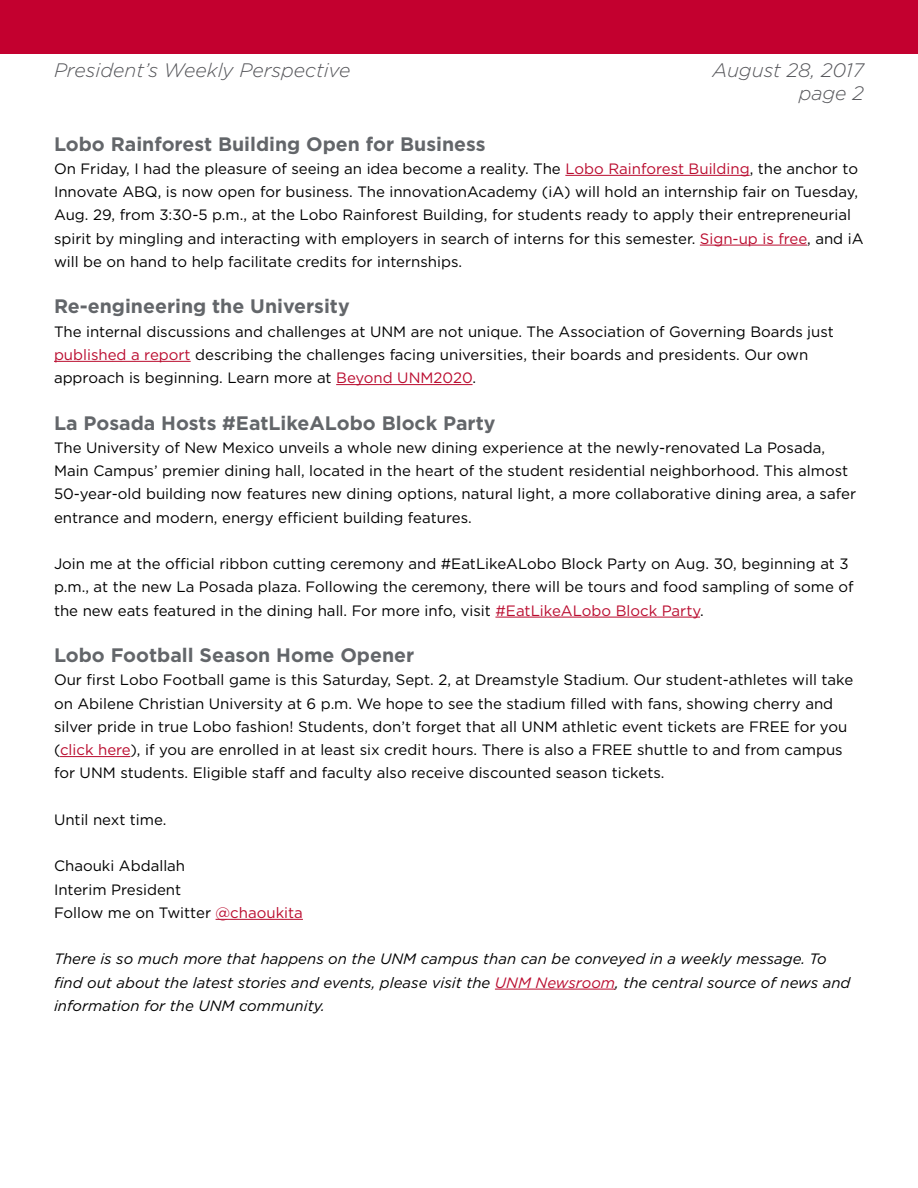
<style>
.page{position:relative;width:918px;height:1188px;background:#fff}
.page>*{position:absolute;margin:0;border:0;box-sizing:border-box;transform-origin:0 0}
.t1{font:700 19.5px "Gotham";color:#63666a}
.t2{font:italic 300 19.5px/23.4px "Gotham";color:#55565a;text-align:right}
.t3{font:15px/23.2px "Gotham";color:#000}
.t4{font:italic 15px/23.2px "Gotham";color:#000}
.s1{color:#ba0c2f}
</style>
<div class="page">
<hr style="left:565px;top:175px;width:185px;height:1px;background:#ba0c2f">
<hr style="left:700px;top:245px;width:107px;height:1px;background:#ba0c2f">
<hr style="left:54px;top:361px;width:137px;height:1px;background:#ba0c2f">
<hr style="left:336px;top:384px;width:137px;height:1px;background:#ba0c2f">
<hr style="left:495px;top:617px;width:205px;height:1px;background:#ba0c2f">
<hr style="left:60px;top:756px;width:70px;height:1px;background:#ba0c2f">
<hr style="left:216px;top:919px;width:87px;height:1px;background:#ba0c2f">
<hr style="left:495px;top:989px;width:120px;height:1px;background:#ba0c2f">
<div style="left:0;top:0;width:918px;height:53px;background:#c3002f"></div>
<h1 class="t2" style="left:54px;top:58px;width:298px">President’s Weekly Perspective</h1>
<h1 class="t2" style="left:712px;top:58px;width:153px">August 28, 2017 page 2</h1>
<h1 class="t1" style="left:54px;top:131px;width:433px">Lobo Rainforest Building Open for Business</h1>
<p class="t3" style="left:54px;top:157px;width:811px">On Friday, I had the pleasure of seeing an idea become a reality. The <span class="s1">Lobo Rainforest Building</span>, the anchor to Innovate ABQ, is now open for business. The innovationAcademy (iA) will hold an internship fair on Tuesday, Aug. 29, from 3:30-5 p.m., at the Lobo Rainforest Building, for students ready to apply their entrepreneurial spirit by mingling and interacting with employers in search of interns for this semester. <span class="s1">Sign-up is free</span>, and iA will be on hand to help facilitate credits for internships.</p>
<h1 class="t1" style="left:54px;top:294px;width:297px">Re-engineering the University</h1>
<p class="t3" style="left:54px;top:319px;width:781px">The internal discussions and challenges at UNM are not unique. The Association of Governing Boards just <span class="s1">published a report</span> describing the challenges facing universities, their boards and presidents. Our own approach is beginning. Learn more at <span class="s1">Beyond UNM2020</span>.</p>
<h1 class="t1" style="left:54px;top:410px;width:443px">La Posada Hosts #EatLikeALobo Block Party</h1>
<p class="t3" style="left:54px;top:436px;width:804px">The University of New Mexico unveils a whole new dining experience at the newly-renovated La Posada, Main Campus’ premier dining hall, located in the heart of the student residential neighborhood. This almost 50-year-old building now features new dining options, natural light, a more collaborative dining area, a safer entrance and modern, energy efficient building features.</p>
<p class="t3" style="left:54px;top:552px;width:801px">Join me at the official ribbon cutting ceremony and #EatLikeALobo Block Party on Aug. 30, beginning at 3 p.m., at the new La Posada plaza. Following the ceremony, there will be tours and food sampling of some of the new eats featured in the dining hall. For more info, visit <span class="s1">#EatLikeALobo Block Party</span>.</p>
<h1 class="t1" style="left:54px;top:642px;width:362px">Lobo Football Season Home Opener</h1>
<p class="t3" style="left:54px;top:668px;width:801px">Our first Lobo Football game is this Saturday, Sept. 2, at Dreamstyle Stadium. Our student-athletes will take on Abilene Christian University at 6 p.m. We hope to see the stadium filled with fans, showing cherry and silver pride in true Lobo fashion! Students, don’t forget that all UNM athletic event tickets are FREE for you (<span class="s1">click here</span>), if you are enrolled in at least six credit hours. There is also a FREE shuttle to and from campus for UNM students. Eligible staff and faculty also receive discounted season tickets.</p>
<p class="t3" style="left:54px;top:808px;width:114px">Until next time.</p>
<p class="t3" style="left:54px;top:854px;width:250px">Chaouki Abdallah<br>Interim President<br>Follow me on Twitter <span class="s1">@chaoukita</span></p>
<p class="t4" style="left:54px;top:947px;width:798px">There is so much more that happens on the UNM campus than can be conveyed in a weekly message. To find out about the latest stories and events, please visit the <span class="s1">UNM Newsroom</span>, the central source of news and information for the UNM community.</p>
</div>
